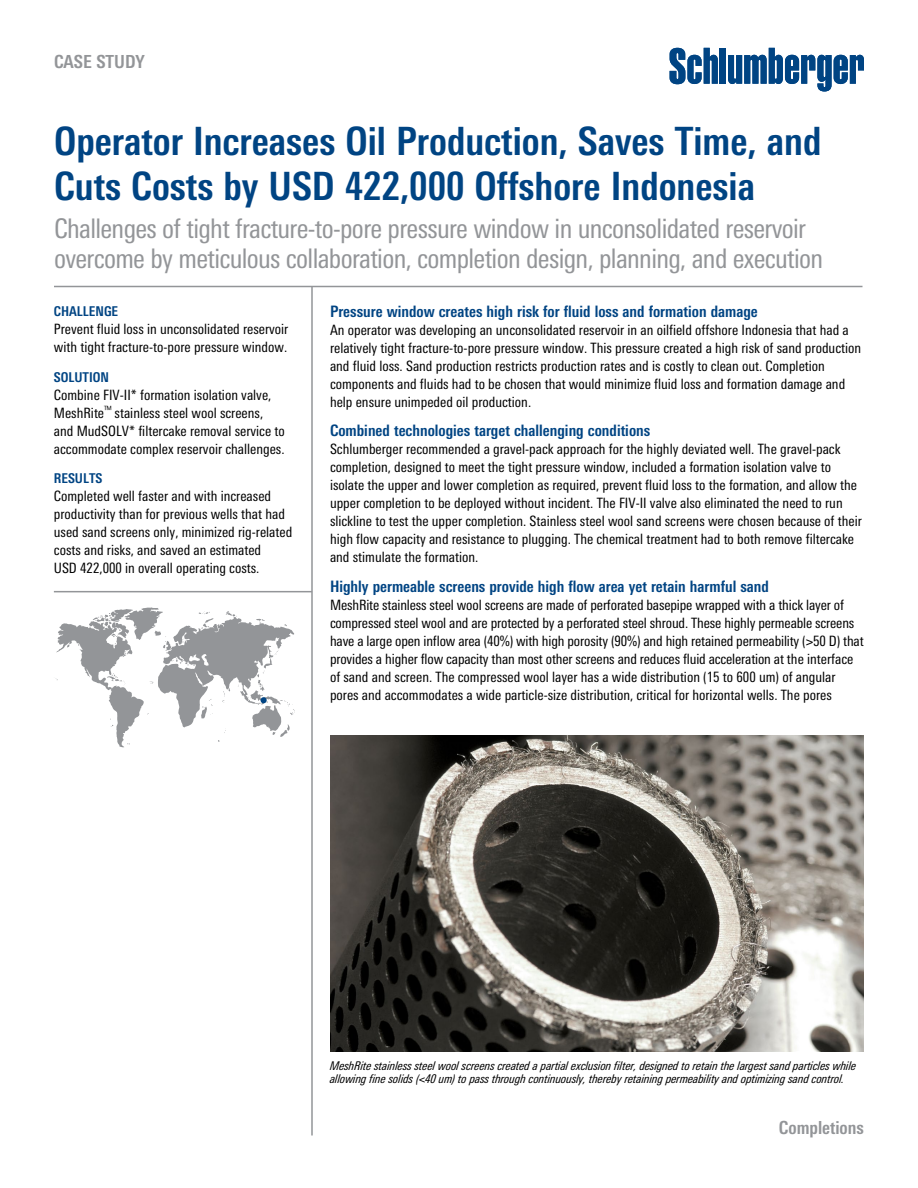
<style>
.page{position:relative;width:918px;height:1188px;background:#fff}
.page>*{position:absolute;margin:0;border:0;box-sizing:border-box;transform-origin:0 0}
.t1{font:700 condensed 39px/45px "Univers Next Pro";color:#004483}
.t2{font:condensed 27px/30px "Univers Next Pro";letter-spacing:-.025em;color:#939598}
.t3{font:700 condensed 18px "Univers Next Pro";color:#939598}
.t4{font:700 condensed 15.75px "Univers Next Pro";color:#004483}
.t5{font:condensed 14.25px/18px "Univers Next Pro";color:#000}
.t6{font:700 condensed 13.5px "Univers Next Pro";color:#004483}
.t7{font:italic condensed 12px/13.5px "Univers Next Pro";letter-spacing:-.01em;color:#000}
</style>
<div class="page">
<div style="left:720px;top:48px;width:6px;height:36px;background:#004483"></div>
<svg style="left:728px;top:48px;width:136px;height:44px"></svg>
<svg style="left:670px;top:48px;width:48px;height:36px"></svg>
<hr style="left:54px;top:591px;width:258px;height:1px;background:#939598">
<svg style="left:55px;top:607px;width:239px;height:140px"></svg>
<img style="left:330px;top:735px;width:534px;height:317px">
<hr style="left:54px;top:286px;width:808px;height:1px;background:#939598">
<hr style="left:311px;top:286px;width:2px;height:850px;background:#939598">
<p class="t3" style="left:54px;top:50px;width:92px">CASE STUDY</p>
<h1 class="t1" style="left:54px;top:119px;width:769px">Operator Increases Oil Production, Saves Time, and<br>Cuts Costs by USD 422,000 Offshore Indonesia</h1>
<h2 class="t2" style="left:54px;top:213px;width:771px">Challenges of tight fracture-to-pore pressure window in unconsolidated reservoir overcome by meticulous collaboration, completion design, planning, and execution</h2>
<p class="t6" style="left:54px;top:303px;width:66px">CHALLENGE</p>
<p class="t5" style="left:54px;top:320px;width:236px">Prevent fluid loss in unconsolidated reservoir with tight fracture-to-pore pressure window.</p>
<p class="t6" style="left:54px;top:369px;width:57px">SOLUTION</p>
<p class="t5" style="left:54px;top:385px;width:232px">Combine FIV-II* formation isolation valve, MeshRite<sup>™</sup> stainless steel wool screens, and MudSOLV* filtercake removal service to accommodate complex reservoir challenges.</p>
<p class="t6" style="left:54px;top:470px;width:50px">RESULTS</p>
<p class="t5" style="left:54px;top:487px;width:240px">Completed well faster and with increased productivity than for previous wells that had used sand screens only, minimized rig-related costs and risks, and saved an estimated<br>USD 422,000 in overall operating costs.</p>
<p class="t4" style="left:330px;top:302px;width:429px">Pressure window creates high risk for fluid loss and formation damage</p>
<p class="t5" style="left:330px;top:321px;width:533px">An operator was developing an unconsolidated reservoir in an oilfield offshore Indonesia that had a relatively tight fracture-to-pore pressure window. This pressure created a high risk of sand production and fluid loss. Sand production restricts production rates and is costly to clean out. Completion components and fluids had to be chosen that would minimize fluid loss and formation damage and help ensure unimpeded oil production.</p>
<p class="t4" style="left:330px;top:422px;width:322px">Combined technologies target challenging conditions</p>
<p class="t5" style="left:330px;top:440px;width:533px">Schlumberger recommended a gravel-pack approach for the highly deviated well. The gravel-pack completion, designed to meet the tight pressure window, included a formation isolation valve to isolate the upper and lower completion as required, prevent fluid loss to the formation, and allow the upper completion to be deployed without incident. The FIV-II valve also eliminated the need to run slickline to test the upper completion. Stainless steel wool sand screens were chosen because of their high flow capacity and resistance to plugging. The chemical treatment had to both remove filtercake and stimulate the formation.</p>
<p class="t4" style="left:330px;top:577px;width:440px">Highly permeable screens provide high flow area yet retain harmful sand</p>
<p class="t5" style="left:330px;top:596px;width:535px">MeshRite stainless steel wool screens are made of perforated basepipe wrapped with a thick layer of compressed steel wool and are protected by a perforated steel shroud. These highly permeable screens have a large open inflow area (40%) with high porosity (90%) and high retained permeability (&gt;50 D) that provides a higher flow capacity than most other screens and reduces fluid acceleration at the interface of sand and screen. The compressed wool layer has a wide distribution (15 to 600 um) of angular pores and accommodates a wide particle-size distribution, critical for horizontal wells. The pores</p>
<p class="t7" style="left:330px;top:1059px;width:528px">MeshRite stainless steel wool screens created a partial exclusion filter, designed to retain the largest sand particles while allowing fine solids (&lt;40 um) to pass through continuously, thereby retaining permeability and optimizing sand control.</p>
<p class="t3" style="left:779px;top:1117px;width:87px">Completions</p>
</div>
